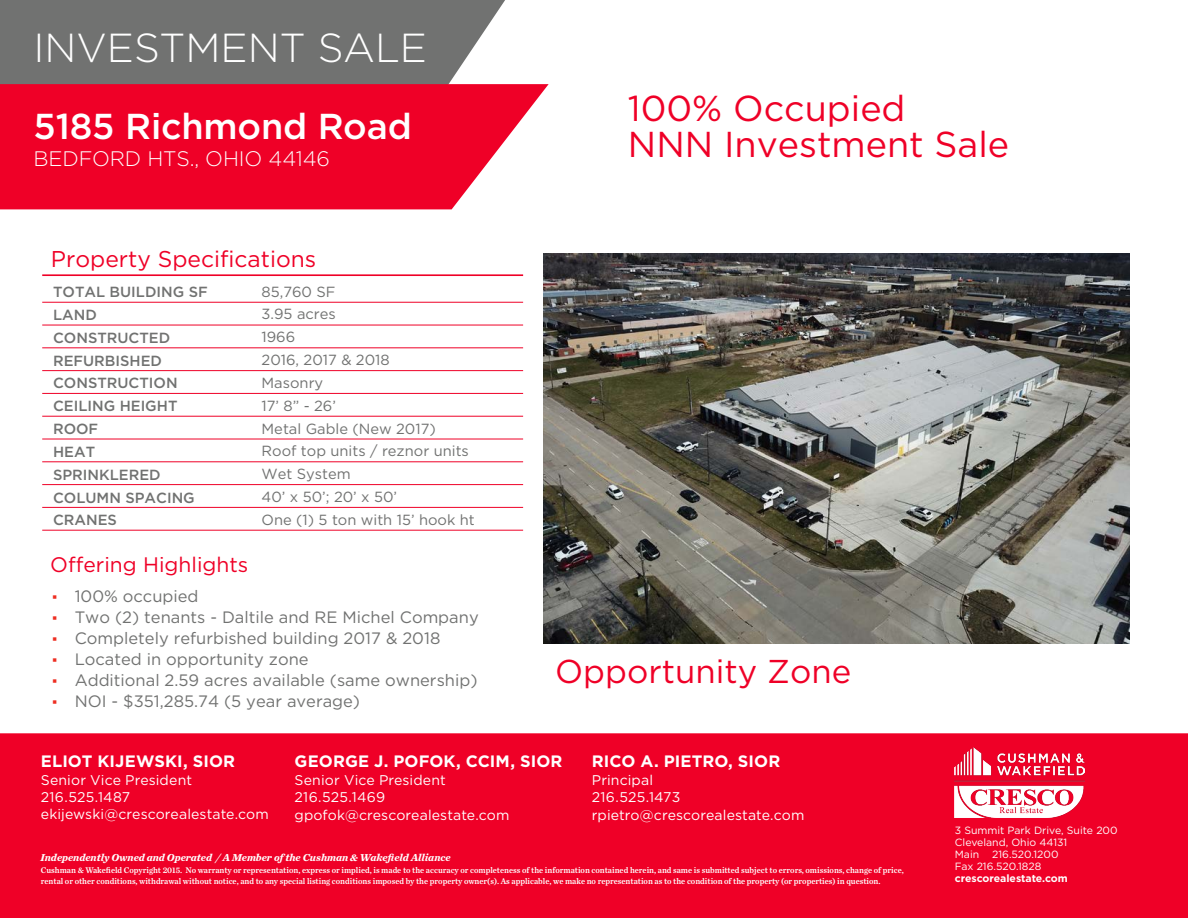
<style>
.page{position:relative;width:1188px;height:918px;background:#fff}
.page>*{position:absolute;margin:0;border:0;box-sizing:border-box;transform-origin:0 0}
.t1{font:300 40.5px "Gotham";color:#fff}
.t2{font:36px "Gotham";color:#ef0027}
.t3{font:500 36px "Gotham";letter-spacing:-.005em;color:#fff}
.t4{font:33px "Gotham";color:#ef0027}
.t5{font:22.8px "Gotham";color:#ef0027}
.t6{font:300 21px "Gotham";letter-spacing:-.005em;color:#fff}
.t7{font:21px "Gotham";color:#ef0027}
.t8{font:16.5px "Gotham";color:#717271}
.t9{font:700 16.5px "Gotham";letter-spacing:.01em;color:#fff}
.t10{font:14.7px "Gotham";color:#717271}
.t11{font:500 14.7px "Gotham";color:#717271}
.t12{font:14.1px/17.1px "Gotham";letter-spacing:.01em;color:#fff}
.t13{font:10.5px/12px "Gotham";color:#fff}
.t14{font:italic 700 10.5px "Chronicle Text G2";color:#fff}
.t15{font:700 10.5px "Gotham";color:#fff}
.t16{font:8.7px/10.4px "Chronicle Text G2 Semi";color:#fff;scale:.95 1}
.s1{font-family:"Arial";font-size:15px;color:#ee2e22}
</style>
<div class="page">
<div style="left:0;top:0;width:505px;height:84px;background:#717271"></div>
<svg style="left:0;top:84px;width:549px;height:125px;background:#f0163a"></svg>
<div style="left:0;top:733px;width:1188px;height:185px;background:#ef0027"></div>
<img style="left:955px;top:748px;width:130px;height:70px">
<hr style="left:42px;top:274px;width:481px;height:2px;background:#ef0027">
<hr style="left:42px;top:302px;width:481px;height:1px;background:#ef0027">
<hr style="left:42px;top:325px;width:481px;height:1px;background:#ef0027">
<hr style="left:42px;top:347px;width:481px;height:1px;background:#ef0027">
<hr style="left:42px;top:370px;width:481px;height:1px;background:#ef0027">
<hr style="left:42px;top:393px;width:481px;height:1px;background:#ef0027">
<hr style="left:42px;top:416px;width:481px;height:1px;background:#ef0027">
<hr style="left:42px;top:439px;width:481px;height:1px;background:#ef0027">
<hr style="left:42px;top:461px;width:481px;height:1px;background:#ef0027">
<hr style="left:42px;top:484px;width:481px;height:1px;background:#ef0027">
<hr style="left:42px;top:507px;width:481px;height:1px;background:#ef0027">
<hr style="left:42px;top:530px;width:481px;height:1px;background:#ef0027">
<img style="left:544px;top:253px;width:586px;height:390px">
<h1 class="t1" style="left:33px;top:22px;width:395px">INVESTMENT SALE</h1>
<h2 class="t3" style="left:33px;top:103px;width:380px">5185 Richmond Road</h2>
<h3 class="t6" style="left:33px;top:145px;width:298px">BEDFORD HTS., OHIO 44146</h3>
<p class="t5" style="left:51px;top:244px;width:267px">Property Specifications</p>
<p class="t11" style="left:53px;top:282px;width:156px">TOTAL BUILDING SF</p>
<p class="t11" style="left:53px;top:305px;width:45px">LAND</p>
<p class="t11" style="left:53px;top:328px;width:119px">CONSTRUCTED</p>
<p class="t11" style="left:53px;top:351px;width:110px">REFURBISHED</p>
<p class="t11" style="left:53px;top:374px;width:126px">CONSTRUCTION</p>
<p class="t11" style="left:53px;top:396px;width:126px">CEILING HEIGHT</p>
<p class="t11" style="left:53px;top:419px;width:47px">ROOF</p>
<p class="t11" style="left:53px;top:442px;width:44px">HEAT</p>
<p class="t11" style="left:53px;top:465px;width:109px">SPRINKLERED</p>
<p class="t11" style="left:53px;top:488px;width:143px">COLUMN SPACING</p>
<p class="t11" style="left:53px;top:511px;width:65px">CRANES</p>
<p class="t7" style="left:50px;top:551px;width:200px">Offering Highlights</p>
<p class="t10" style="left:262px;top:282px;width:76px">85,760 SF</p>
<p class="t10" style="left:262px;top:305px;width:76px">3.95 acres</p>
<p class="t10" style="left:262px;top:328px;width:35px">1966</p>
<p class="t10" style="left:262px;top:350px;width:130px">2016, 2017 &amp; 2018</p>
<p class="t10" style="left:262px;top:373px;width:63px">Masonry</p>
<p class="t10" style="left:262px;top:396px;width:76px">17’ 8” - 26’</p>
<p class="t10" style="left:262px;top:419px;width:176px">Metal Gable (New 2017)</p>
<p class="t10" style="left:262px;top:442px;width:209px">Roof top units / reznor units</p>
<p class="t10" style="left:262px;top:465px;width:91px">Wet System</p>
<p class="t10" style="left:262px;top:488px;width:137px">40’ x 50’; 20’ x 50’</p>
<p class="t10" style="left:262px;top:510px;width:215px">One (1) 5 ton with 15’ hook ht</p>
<p class="t8" style="left:52px;top:586px;width:148px"><span class="s1">▪</span> 100% occupied</p>
<p class="t8" style="left:52px;top:607px;width:428px"><span class="s1">▪</span> Two (2) tenants - Daltile and RE Michel Company</p>
<p class="t8" style="left:52px;top:628px;width:390px"><span class="s1">▪</span> Completely refurbished building 2017 &amp; 2018</p>
<p class="t8" style="left:52px;top:649px;width:258px"><span class="s1">▪</span> Located in opportunity zone</p>
<p class="t8" style="left:52px;top:670px;width:427px"><span class="s1">▪</span> Additional 2.59 acres available (same ownership)</p>
<p class="t8" style="left:52px;top:691px;width:309px"><span class="s1">▪</span> NOI - $351,285.74 (5 year average)</p>
<p class="t2" style="left:628px;top:85px;width:279px">100% Occupied</p>
<p class="t2" style="left:628px;top:121px;width:383px">NNN Investment Sale</p>
<p class="t4" style="left:555px;top:651px;width:298px">Opportunity Zone</p>
<h3 class="t9" style="left:41px;top:751px;width:196px">ELIOT KIJEWSKI, SIOR</h3>
<h3 class="t12" style="left:41px;top:771px;width:230px">Senior Vice President<br>216.525.1487 ekijewski@crescorealestate.com</h3>
<h3 class="t9" style="left:295px;top:751px;width:269px">GEORGE J. POFOK, CCIM, SIOR</h3>
<h3 class="t12" style="left:295px;top:771px;width:153px">Senior Vice President<br>216.525.1469</h3>
<h3 class="t12" style="left:295px;top:807px;width:216px">gpofok@crescorealestate.com</h3>
<p class="t14" style="left:40px;top:849px;width:412px">Independently Owned and Operated / A Member of the Cushman &amp; Wakefield Alliance</p>
<h3 class="t9" style="left:592px;top:751px;width:190px">RICO A. PIETRO, SIOR</h3>
<h3 class="t12" style="left:592px;top:771px;width:90px">Principal<br>216.525.1473</h3>
<h3 class="t12" style="left:592px;top:807px;width:214px">rpietro@crescorealestate.com</h3>
<p class="t16" style="left:41px;top:865px;width:910px">Cushman &amp; Wakefield Copyright 2015. No warranty or representation, express or implied, is made to the accuracy or completeness of the information contained herein, and same is submitted subject to errors, omissions, change of price, rental or other conditions, withdrawal without notice, and to any special listing conditions imposed by the property owner(s). As applicable, we make no representation as to the condition of the property (or properties) in question.</p>
<p class="t13" style="left:955px;top:824px;width:164px">3 Summit Park Drive, Suite 200<br>Cleveland, Ohio 44131<br>Main 216.520.1200<br>Fax 216.520.1828</p>
<p class="t15" style="left:955px;top:871px;width:115px">crescorealestate.com</p>
</div>
